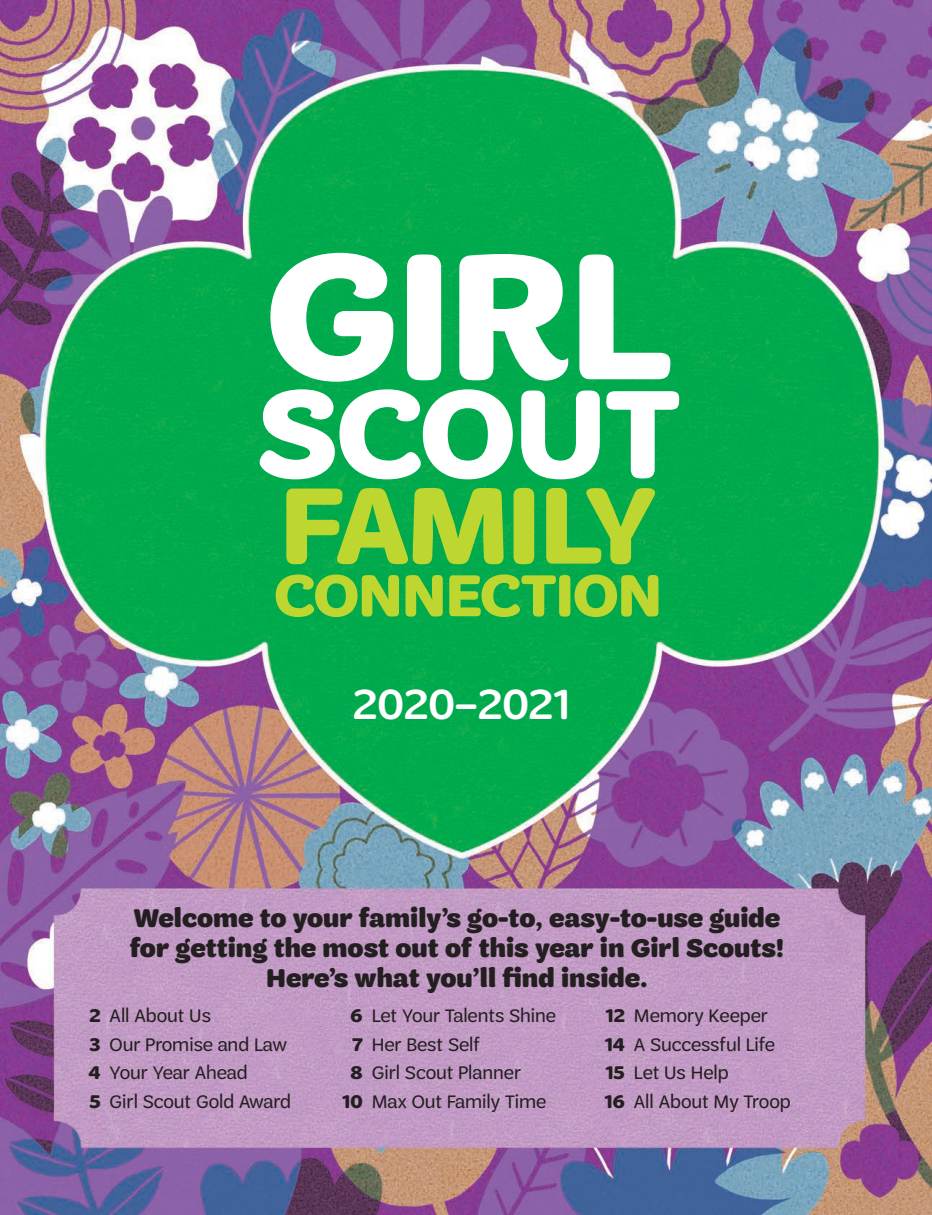
<style>
.page{position:relative;width:932px;height:1215px;background:#fff}
.page>*{position:absolute;margin:0;border:0;box-sizing:border-box;transform-origin:0 0}
.t1{font:700 189.6px "Trefoil Sans";color:#fff}
.t2{font:700 132.45px "Trefoil Sans";letter-spacing:-.01em;color:#fff}
.t3{font:700 114.9px "Trefoil Sans";letter-spacing:-.01em;color:#bed630}
.t4{font:700 62.55px "Trefoil Sans";letter-spacing:-.01em;color:#bed630}
.t5{font:500 45px "Trefoil Sans";color:#fff}
.t6{font:900 27px/30px "Trefoil Sans";color:#231f20;text-align:center}
.t7{font:19.5px/28.5px "Trefoil Sans";color:#231f20}
.s1{font-weight:700}
</style>
<div class="page">
<img style="left:0;top:0;width:932px;height:1215px">
<h1 class="t1" style="left:266px;top:210px;width:406px">GIRL</h1>
<h2 class="t2" style="left:256px;top:360px;width:425px">SCOUT</h2>
<h3 class="t3" style="left:280px;top:461px;width:378px">FAMILY</h3>
<h3 class="t4" style="left:274px;top:560px;width:389px">CONNECTION</h3>
<h3 class="t5" style="left:353px;top:679px;width:219px">2020–2021</h3>
<h3 class="t6" style="left:130px;top:903px;width:655px">Welcome to your family’s go-to, easy-to-use guide for getting the most out of this year in Girl Scouts!<br>Here’s what you’ll find inside.</h3>
<p class="t7" style="left:88px;top:1002px;width:204px"><span class="s1">2</span> All About Us<br><span class="s1">3</span> Our Promise and Law<br><span class="s1">4</span> Your Year Ahead<br><span class="s1">5</span> Girl Scout Gold Award</p>
<p class="t7" style="left:350px;top:1002px;width:207px"><span class="s1">6</span> Let Your Talents Shine</p>
<p class="t7" style="left:352px;top:1030px;width:129px"><span class="s1">7</span> Her Best Self</p>
<p class="t7" style="left:350px;top:1059px;width:172px"><span class="s1">8</span> Girl Scout Planner</p>
<p class="t7" style="left:342px;top:1087px;width:205px"><span class="s1">10</span> Max Out Family Time</p>
<p class="t7" style="left:604px;top:1002px;width:188px"><span class="s1">12</span> Memory Keeper<br><span class="s1">14</span> A Successful Life<br><span class="s1">15</span> Let Us Help<br><span class="s1">16</span> All About My Troop</p>
</div>
